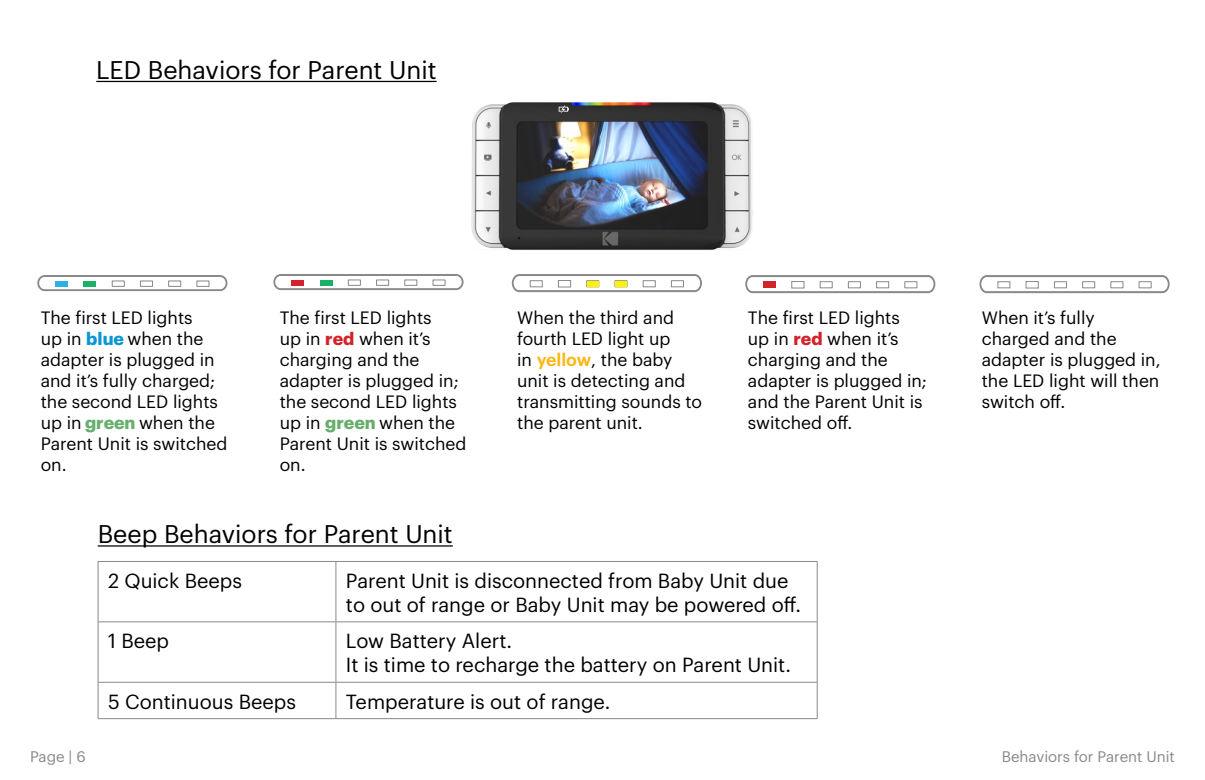
<style>
.page{position:relative;width:1205px;height:780px;background:#fff}
.page>*{position:absolute;margin:0;border:0;box-sizing:border-box;transform-origin:0 0}
.t1{font:25px "Graphik";color:#000}
.t2{font:20px/24px "Graphik";color:#000101}
.t3{font:17.5px/21px "Graphik";color:#000101}
.t4{font:15px "Graphik";color:#898989}
.s1{font-weight:700;color:#0d96d4}
.s2{font-weight:700;color:#66af6c}
.s3{font-weight:700;color:#d2232a}
.s4{font-weight:700;color:#66ae6a}
.s5{font-weight:600;color:#fdb714}
</style>
<div class="page">
<img style="left:414px;top:80px;width:377px;height:214px">
<svg style="left:559px;top:106px;width:10px;height:7px"></svg>
<hr style="left:96px;top:81px;width:341px;height:1px;background:#000">
<hr style="left:98px;top:545px;width:355px;height:1px;background:#000">
<hr style="left:336px;top:561px;width:481px;height:1px;background:#898989">
<hr style="left:817px;top:561px;width:1px;height:60px;background:#898989">
<hr style="left:336px;top:621px;width:481px;height:1px;background:#898989">
<hr style="left:817px;top:622px;width:1px;height:60px;background:#898989">
<hr style="left:336px;top:681px;width:481px;height:1px;background:#898989">
<hr style="left:817px;top:682px;width:1px;height:36px;background:#898989">
<hr style="left:336px;top:718px;width:481px;height:1px;background:#898989">
<hr style="left:98px;top:561px;width:238px;height:1px;background:#898989">
<hr style="left:98px;top:561px;width:1px;height:60px;background:#898989">
<hr style="left:335px;top:561px;width:1px;height:60px;background:#898989">
<hr style="left:98px;top:621px;width:238px;height:1px;background:#898989">
<hr style="left:98px;top:622px;width:1px;height:60px;background:#898989">
<hr style="left:335px;top:622px;width:1px;height:60px;background:#898989">
<hr style="left:98px;top:681px;width:238px;height:1px;background:#898989">
<hr style="left:98px;top:682px;width:1px;height:36px;background:#898989">
<hr style="left:335px;top:682px;width:1px;height:36px;background:#898989">
<hr style="left:98px;top:718px;width:238px;height:1px;background:#898989">
<svg style="left:37px;top:275px;width:191px;height:16px"></svg>
<svg style="left:273px;top:274px;width:191px;height:16px"></svg>
<svg style="left:745px;top:275px;width:190px;height:18px"></svg>
<svg style="left:979px;top:275px;width:191px;height:18px"></svg>
<svg style="left:512px;top:274px;width:190px;height:18px"></svg>
<div style="left:587px;top:281px;width:11px;height:5px;background:#fff200"></div>
<div style="left:615px;top:281px;width:12px;height:5px;background:#fff200"></div>
<h1 class="t1" style="left:96px;top:51px;width:342px">LED Behaviors for Parent Unit</h1>
<p class="t3" style="left:41px;top:305px;width:188px">The first LED lights<br>up in <span class="s1">blue</span> when the adapter is plugged in and it’s fully charged; the second LED lights up in <span class="s2">green</span> when the<br>Parent Unit is switched on.</p>
<p class="t3" style="left:280px;top:305px;width:188px">The first LED lights<br>up in <span class="s3">red</span> when it’s charging and the adapter is plugged in; the second LED lights up in <span class="s4">green</span> when the<br>Parent Unit is switched on.</p>
<p class="t3" style="left:748px;top:305px;width:181px">The first LED lights<br>up in <span class="s3">red</span> when it’s charging and the adapter is plugged in; and the Parent Unit is switched off.</p>
<p class="t3" style="left:982px;top:305px;width:180px">When it’s fully charged and the adapter is plugged in, the LED light will then switch off.</p>
<p class="t3" style="left:517px;top:305px;width:186px">When the third and fourth LED light up<br>in <span class="s5">yellow</span>, the baby unit is detecting and transmitting sounds to the parent unit.</p>
<h1 class="t1" style="left:98px;top:515px;width:356px">Beep Behaviors for Parent Unit</h1>
<p class="t2" style="left:108px;top:567px;width:135px">2 Quick Beeps</p>
<p class="t2" style="left:346px;top:567px;width:457px">Parent Unit is disconnected from Baby Unit due to out of range or Baby Unit may be powered off.</p>
<p class="t2" style="left:108px;top:627px;width:62px">1 Beep</p>
<p class="t2" style="left:346px;top:627px;width:446px">Low Battery Alert.<br>It is time to recharge the battery on Parent Unit.</p>
<p class="t2" style="left:108px;top:687px;width:189px">5 Continuous Beeps</p>
<p class="t2" style="left:346px;top:687px;width:266px">Temperature is out of range.</p>
<p class="t4" style="left:30px;top:745px;width:57px">Page | 6</p>
<p class="t4" style="left:1001px;top:745px;width:175px">Behaviors for Parent Unit</p>
</div>
